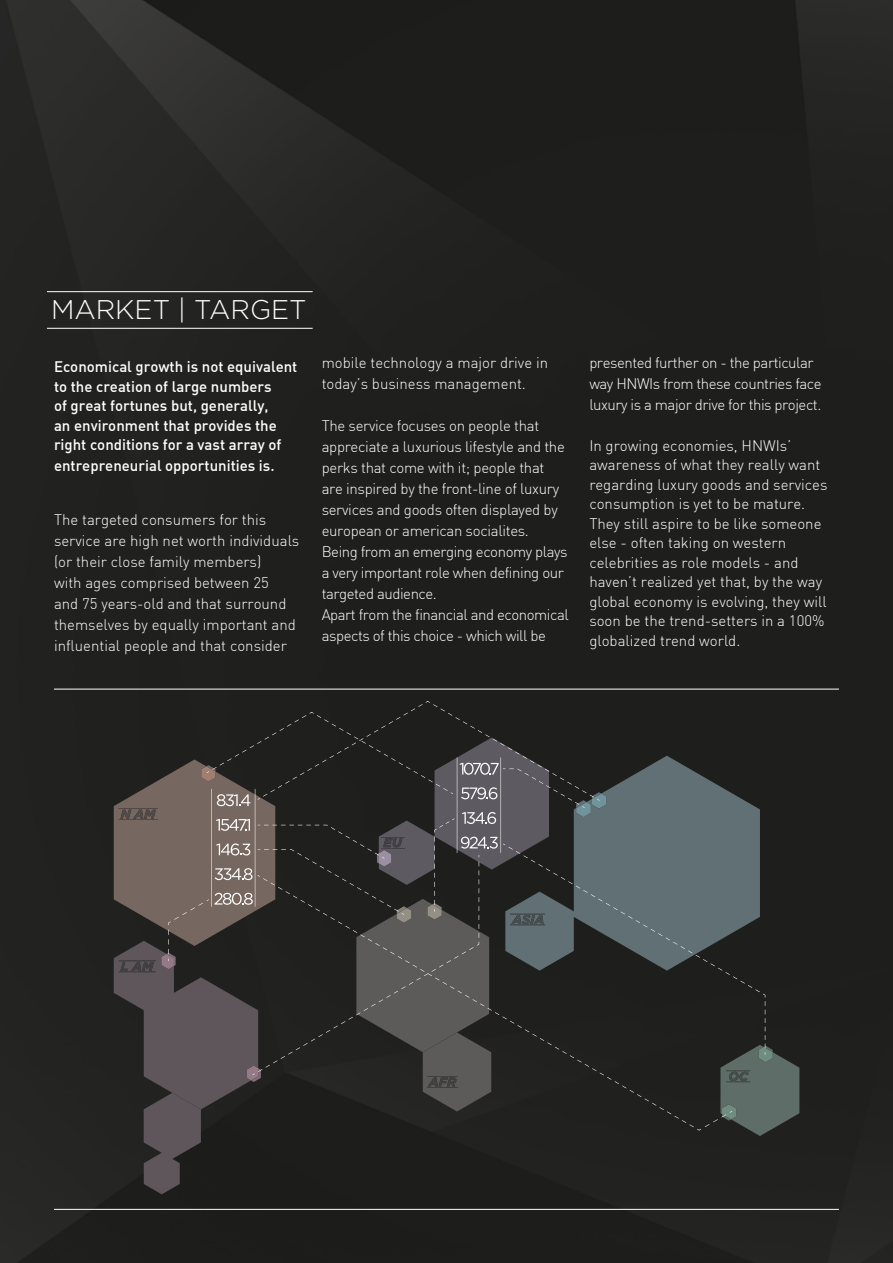
<style>
.page{position:relative;width:893px;height:1263px;background:#fff}
.page>*{position:absolute;margin:0;border:0;box-sizing:border-box;transform-origin:0 0}
.t1{font:300 27px "Gotham";color:#fff}
.t2{font:300 15px/19.5px "DIN";color:#fff}
.t3{font:300 15px/21px "DIN";letter-spacing:-.02em;color:#fff}
.t4{font:15px/19.5px "DIN Medium Alternate";color:#fff}
.t5{font:300 15px/21px "DIN";letter-spacing:-.03em;color:#fff}
</style>
<div class="page">
<img style="left:0;top:0;width:893px;height:1263px">
<hr style="left:47px;top:328px;width:266px;height:1px;background:#fff">
<hr style="left:47px;top:291px;width:266px;height:1px;background:#fff">
<hr style="left:54px;top:689px;width:785px;height:1px;background:#fff">
<hr style="left:54px;top:1209px;width:785px;height:1px;background:#fff">
<svg style="left:114px;top:701px;width:685px;height:493px;background:#373736"></svg>
<h1 class="t1" style="left:51px;top:292px;width:257px">MARKET | TARGET</h1>
<p class="t4" style="left:54px;top:356px;width:245px">Economical growth is not equivalent to the creation of large numbers<br>of great fortunes but, generally,<br>an environment that provides the right conditions for a vast array of</p>
<p class="t4" style="left:54px;top:455px;width:222px">entrepreneurial opportunities is.</p>
<p class="t2" style="left:54px;top:509px;width:247px;line-height:21px">The targeted consumers for this service are high net worth individuals (or their close family members)<br>with ages comprised between 25<br>and 75 years-old and that surround themselves by equally important and influential people and that consider</p>
<p class="t2" style="left:322px;top:352px;width:228px;line-height:21px">mobile technology a major drive in today’s business management.</p>
<p class="t3" style="left:322px;top:415px;width:249px">The service focuses on people that appreciate a luxurious lifestyle and the perks that come with it; people that are inspired by the front-line of luxury services and goods often displayed by european or american socialites.<br>Being from an emerging economy plays a very important role when defining our targeted audience.<br>Apart from the financial and economical aspects of this choice - which will be</p>
<p class="t5" style="left:589px;top:352px;width:234px">presented further on - the particular way HNWIs from these countries face luxury is a major drive for this project.</p>
<p class="t2" style="left:589px;top:435px;width:240px">In growing economies, HNWIs’ awareness of what they really want regarding luxury goods and services consumption is yet to be mature.<br>They still aspire to be like someone else - often taking on western celebrities as role models - and haven’t realized yet that, by the way global economy is evolving, they will soon be the trend-setters in a 100% globalized trend world.</p>
</div>
